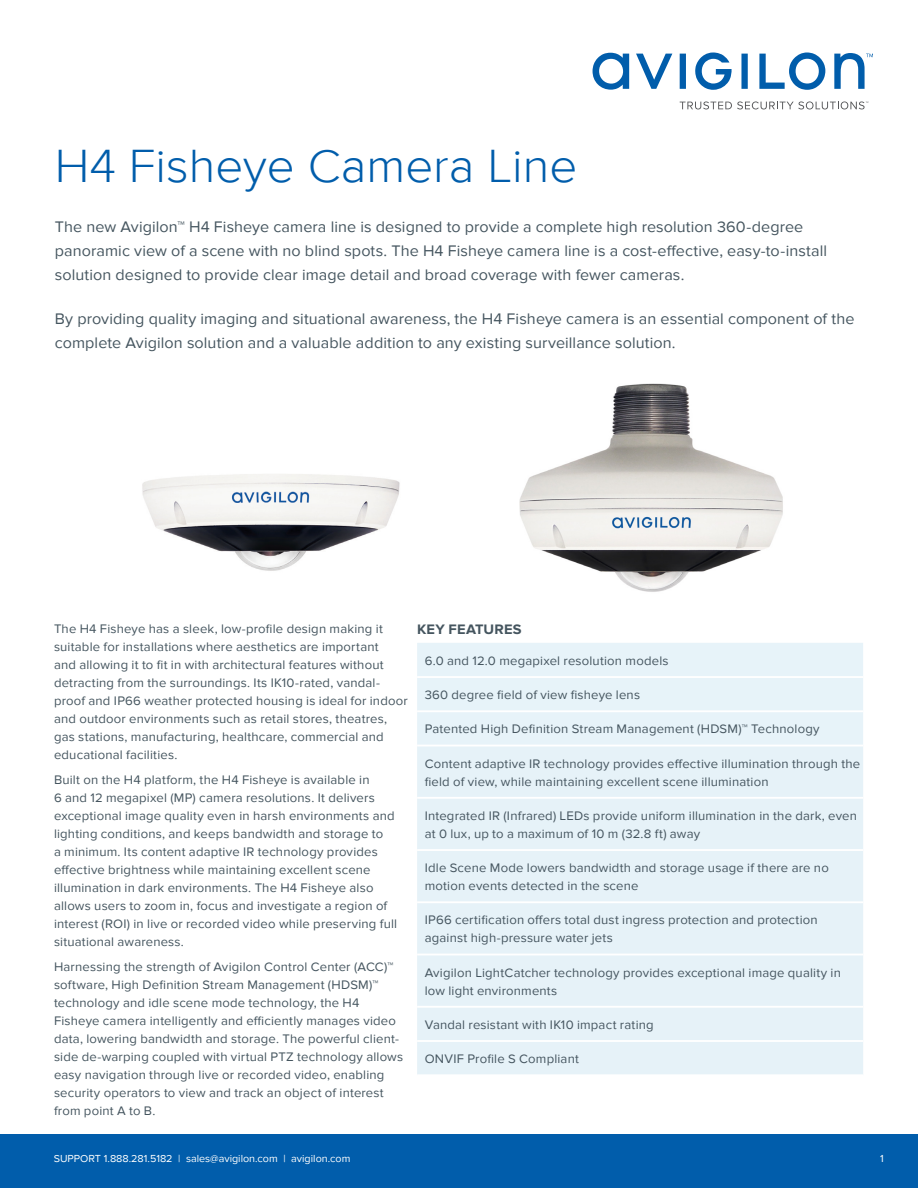
<style>
.page{position:relative;width:918px;height:1188px;background:#fff}
.page>*{position:absolute;margin:0;border:0;box-sizing:border-box;transform-origin:0 0}
.Main_Title{font:300 48px "Proxima Nova";color:#015dab}
.Body{font:15.75px/24px "Proxima Nova";letter-spacing:.005em;color:#45555f}
.Section_Headings{font:700 14.25px "Proxima Nova";letter-spacing:.015em;color:#45555f}
.Body-2{font:12.75px/18px "Proxima Nova";letter-spacing:.015em;color:#45555f}
.Spec_body{font:12.75px/18px "Proxima Nova";letter-spacing:.015em;color:#45555f}
.Contact{font:10.5px "Proxima Nova";color:#fff}
</style>
<div class="page">
<div style="left:0;top:1134px;width:918px;height:54px;background:#015dab"></div>
<svg style="left:593px;top:52px;width:280px;height:38px"></svg>
<svg style="left:680px;top:101px;width:188px;height:8px"></svg>
<img style="left:519px;top:383px;width:264px;height:209px">
<img style="left:142px;top:474px;width:258px;height:97px">
<div style="left:417px;top:643px;width:446px;height:102px;background:#e7f3f9"></div>
<div style="left:417px;top:746px;width:446px;height:328px;background:#e6f2f8"></div>
<hr style="left:417px;top:676px;width:446px;height:2px;background:#fff">
<hr style="left:417px;top:710px;width:446px;height:2px;background:#fff">
<hr style="left:417px;top:797px;width:446px;height:2px;background:#fff">
<hr style="left:417px;top:849px;width:446px;height:2px;background:#fff">
<hr style="left:417px;top:901px;width:446px;height:2px;background:#fff">
<hr style="left:417px;top:954px;width:446px;height:1px;background:#fff">
<hr style="left:417px;top:1006px;width:446px;height:2px;background:#fff">
<hr style="left:417px;top:1040px;width:446px;height:2px;background:#fff">
<p class="Main_Title" style="left:55px;top:138px;width:524px">H4 Fisheye Camera Line</p>
<p class="Body" style="left:55px;top:215px;width:774px">The new Avigilon™ H4 Fisheye camera line is designed to provide a complete high resolution 360-degree panoramic view of a scene with no blind spots. The H4 Fisheye camera line is a cost-effective, easy-to-install solution designed to provide clear image detail and broad coverage with fewer cameras.</p>
<p class="Body" style="left:55px;top:307px;width:801px">By providing quality imaging and situational awareness, the H4 Fisheye camera is an essential component of the complete Avigilon solution and a valuable addition to any existing surveillance solution.</p>
<p class="Body-2" style="left:54px;top:620px;width:355px">The H4 Fisheye has a sleek, low-profile design making it suitable for installations where aesthetics are important<br>and allowing it to fit in with architectural features without detracting from the surroundings. Its IK10-rated, vandal&shy;proof and IP66 weather protected housing is ideal for indoor and outdoor environments such as retail stores, theatres, gas stations, manufacturing, healthcare, commercial and educational facilities.</p>
<p class="Body-2" style="left:54px;top:771px;width:345px">Built on the H4 platform, the H4 Fisheye is available in<br>6 and 12 megapixel (MP) camera resolutions. It delivers exceptional image quality even in harsh environments and lighting conditions, and keeps bandwidth and storage to<br>a minimum. Its content adaptive IR technology provides effective brightness while maintaining excellent scene illumination in dark environments. The H4 Fisheye also allows users to zoom in, focus and investigate a region of interest (ROI) in live or recorded video while preserving full situational awareness.</p>
<p class="Body-2" style="left:54px;top:958px;width:351px">Harnessing the strength of Avigilon Control Center (ACC)™ software, High Definition Stream Management (HDSM)™ technology and idle scene mode technology, the H4<br>Fisheye camera intelligently and efficiently manages video data, lowering bandwidth and storage. The powerful client&shy;side de-warping coupled with virtual PTZ technology allows easy navigation through live or recorded video, enabling security operators to view and track an object of interest from point A to B.</p>
<p class="Section_Headings" style="left:417px;top:622px;width:106px">KEY FEATURES</p>
<p class="Spec_body" style="left:425px;top:652px;width:245px">6.0 and 12.0 megapixel resolution models</p>
<p class="Spec_body" style="left:425px;top:686px;width:217px">360 degree field of view fisheye lens</p>
<p class="Spec_body" style="left:425px;top:720px;width:396px">Patented High Definition Stream Management (HDSM)™ Technology</p>
<p class="Spec_body" style="left:425px;top:755px;width:437px">Content adaptive IR technology provides effective illumination through the field of view, while maintaining excellent scene illumination</p>
<p class="Spec_body" style="left:425px;top:807px;width:434px">Integrated IR (Infrared) LEDs provide uniform illumination in the dark, even at 0 lux, up to a maximum of 10 m (32.8 ft) away</p>
<p class="Spec_body" style="left:425px;top:859px;width:406px">Idle Scene Mode lowers bandwidth and storage usage if there are no motion events detected in the scene</p>
<p class="Spec_body" style="left:425px;top:911px;width:395px">IP66 certification offers total dust ingress protection and protection against high-pressure water jets</p>
<p class="Spec_body" style="left:425px;top:964px;width:418px">Avigilon LightCatcher technology provides exceptional image quality in low light environments</p>
<p class="Spec_body" style="left:425px;top:1016px;width:231px">Vandal resistant with IK10 impact rating</p>
<p class="Spec_body" style="left:425px;top:1050px;width:156px">ONVIF Profile S Compliant</p>
<p class="Contact" style="left:54px;top:1153px;width:298px">SUPPORT 1.888.281.5182 | sales@avigilon.com | avigilon.com</p>
<p class="Contact" style="left:880px;top:1153px;width:5px">1</p>
</div>
